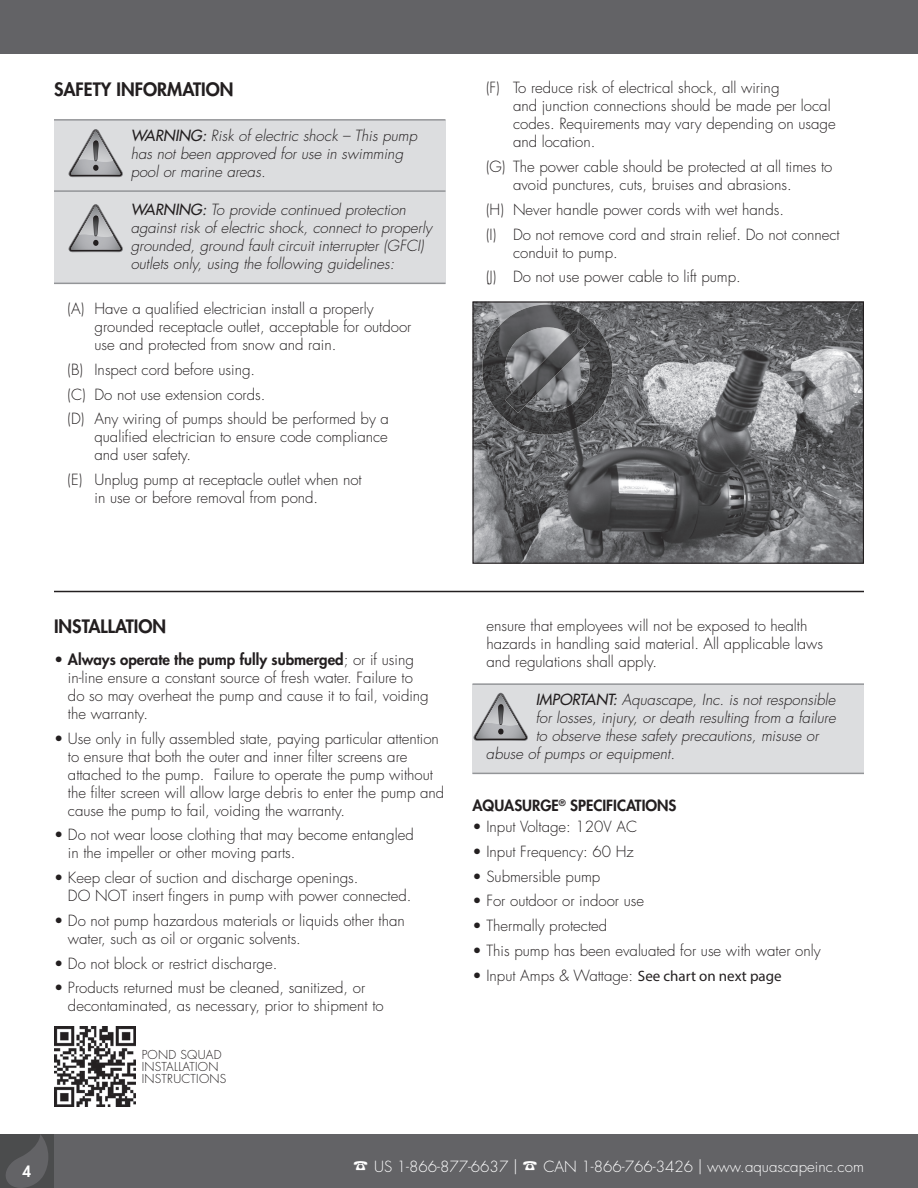
<style>
.page{position:relative;width:918px;height:1188px;background:#fff}
.page>*{position:absolute;margin:0;border:0;box-sizing:border-box;transform-origin:0 0}
.t1{font:800 18px "Futura Std";color:#231f20}
.t2{font:300 15px/18px "Futura Std";color:#231f20}
.t3{font:italic 300 15px/18px "Futura Std";color:#231f20}
.t4{font:300 15px "Futura Std";color:#fff}
.t5{font:800 15px "Futura Std";color:#231f20}
.t6{font:800 15px "Futura Std";color:#fff}
.t7{font:300 12px/12px "Futura Std";letter-spacing:.02em;color:#231f20}
.s1{font-weight:500}
.s2{font-weight:800}
.s3{font-family:"Myriad Pro";font-weight:400}
</style>
<div class="page">
<div style="left:0;top:1134px;width:918px;height:54px;background:#636366"></div>
<div style="left:0;top:0;width:918px;height:54px;background:#636366"></div>
<div style="left:0;top:1134px;width:54px;height:54px;background:#4b4c4d"></div>
<svg style="left:6px;top:1135px;width:42px;height:53px"></svg>
<div style="left:54px;top:120px;width:392px;height:164px;background:#dcdddf"></div>
<div style="left:472px;top:684px;width:392px;height:89px;background:#dcdddf"></div>
<img style="left:54px;top:1026px;width:81px;height:81px">
<hr style="left:54px;top:591px;width:810px;height:1px;background:#231f20">
<svg style="left:69px;top:129px;width:54px;height:48px"></svg>
<img style="left:94px;top:141px;width:4px;height:20px">
<svg style="left:69px;top:204px;width:54px;height:48px"></svg>
<img style="left:94px;top:216px;width:4px;height:20px">
<svg style="left:474px;top:693px;width:54px;height:48px"></svg>
<img style="left:499px;top:705px;width:4px;height:19px">
<img style="left:474px;top:303px;width:388px;height:259px">
<div style="left:472px;top:301px;width:392px;height:263px;border:1px solid #231f20"></div>
<img style="left:482px;top:305px;width:130px;height:130px">
<img style="left:505px;top:328px;width:85px;height:85px">
<hr style="left:54px;top:119px;width:392px;height:2px;background:#939598">
<hr style="left:54px;top:190px;width:392px;height:2px;background:#939598">
<hr style="left:54px;top:283px;width:392px;height:1px;background:#939598">
<hr style="left:472px;top:683px;width:392px;height:2px;background:#939598">
<hr style="left:472px;top:773px;width:392px;height:1px;background:#939598">
<p class="t1" style="left:54px;top:78px;width:181px">SAFETY INFORMATION</p>
<p class="t3" style="left:131px;top:127px;width:288px"><span class="s1">WARNING:</span> Risk of electric shock – This pump has not been approved for use in swimming pool or marine areas.</p>
<p class="t3" style="left:131px;top:201px;width:303px"><span class="s1">WARNING:</span> To provide continued protection against risk of electric shock, connect to properly grounded, ground fault circuit interrupter (GFCI) outlets only, using the following guidelines:</p>
<p class="t2" style="left:95px;top:300px;width:318px;text-indent:-27px">(A) Have a qualified electrician install a properly grounded receptacle outlet, acceptable for outdoor use and protected from snow and rain.</p>
<p class="t2" style="left:68px;top:357px;width:323px;line-height:24.8px">(B) Inspect cord before using.<br>(C) Do not use extension cords.<br>(D) Any wiring of pumps should be performed by a</p>
<p class="t2" style="left:95px;top:428px;width:295px">qualified electrician to ensure code compliance and user safety.</p>
<p class="t2" style="left:95px;top:471px;width:269px;text-indent:-27px">(E) Unplug pump at receptacle outlet when not in use or before removal from pond.</p>
<p class="t2" style="left:513px;top:79px;width:324px;text-indent:-27px">(F) To reduce risk of electrical shock, all wiring<br>and junction connections should be made per local codes. Requirements may vary depending on usage and location.</p>
<p class="t2" style="left:513px;top:158px;width:321px;text-indent:-27px">(G) The power cable should be protected at all times to avoid punctures, cuts, bruises and abrasions.</p>
<p class="t2" style="left:486px;top:197px;width:355px;line-height:24.8px">(H) Never handle power cords with wet hands.<br>(I) Do not remove cord and strain relief. Do not connect</p>
<p class="t2" style="left:486px;top:240px;width:256px;line-height:24.8px;text-indent:27px">conduit to pump.<br>(J) Do not use power cable to lift pump.</p>
<p class="t1" style="left:54px;top:615px;width:114px">INSTALLATION</p>
<p class="t2" style="left:68px;top:651px;width:362px;text-indent:-14px">• <span class="s2">Always operate the pump fully submerged</span>; or if using in-line ensure a constant source of fresh water. Failure to do so may overheat the pump and cause it to fail, voiding the warranty.</p>
<p class="t2" style="left:68px;top:730px;width:378px;text-indent:-14px">• Use only in fully assembled state, paying particular attention to ensure that both the outer and inner filter screens are attached to the pump. Failure to operate the pump without the filter screen will allow large debris to enter the pump and cause the pump to fail, voiding the warranty.</p>
<p class="t2" style="left:68px;top:826px;width:347px;text-indent:-14px">• Do not wear loose clothing that may become entangled in the impeller or other moving parts.</p>
<p class="t2" style="left:68px;top:869px;width:345px;text-indent:-14px">• Keep clear of suction and discharge openings.<br>DO NOT insert fingers in pump with power connected.</p>
<p class="t2" style="left:68px;top:912px;width:338px;text-indent:-14px">• Do not pump hazardous materials or liquids other than water, such as oil or organic solvents.</p>
<p class="t2" style="left:54px;top:955px;width:225px">• Do not block or restrict discharge.</p>
<p class="t2" style="left:68px;top:979px;width:317px;text-indent:-14px">• Products returned must be cleaned, sanitized, or decontaminated, as necessary, prior to shipment to</p>
<p class="t7" style="left:142px;top:1049px;width:86px">POND SQUAD<br>INSTALLATION<br>INSTRUCTIONS</p>
<p class="t2" style="left:486px;top:617px;width:338px">ensure that employees will not be exposed to health hazards in handling said material. All applicable laws and regulations shall apply.</p>
<p class="t3" style="left:536px;top:691px;width:301px"><span class="s1">IMPORTANT:</span> Aquascape, Inc. is not responsible</p>
<p class="t3" style="left:536px;top:709px;width:302px">for losses, injury, or death resulting from a failure</p>
<p class="t3" style="left:536px;top:727px;width:284px">to observe these safety precautions, misuse or</p>
<p class="t3" style="left:486px;top:745px;width:191px">abuse of pumps or equipment.</p>
<p class="t5" style="left:472px;top:796px;width:206px">AQUASURGE<sup>®</sup> SPECIFICATIONS</p>
<p class="t2" style="left:473px;top:818px;width:166px">• Input Voltage: 120V AC</p>
<p class="t2" style="left:473px;top:843px;width:163px">• Input Frequency: 60 Hz</p>
<p class="t2" style="left:473px;top:868px;width:129px">• Submersible pump</p>
<p class="t2" style="left:473px;top:892px;width:173px">• For outdoor or indoor use</p>
<p class="t2" style="left:473px;top:917px;width:136px">• Thermally protected</p>
<p class="t2" style="left:473px;top:942px;width:350px">• This pump has been evaluated for use with water only</p>
<p class="t2" style="left:473px;top:967px;width:311px">• Input Amps &amp; Wattage: <span class="s3">See chart on next page</span></p>
<p class="t6" style="left:23px;top:1162px;width:10px">4</p>
<p class="t4" style="left:353px;top:1157px;width:512px">☎ US 1-866-877-6637 | ☎ CAN 1-866-766-3426 | www.aquascapeinc.com</p>
</div>
